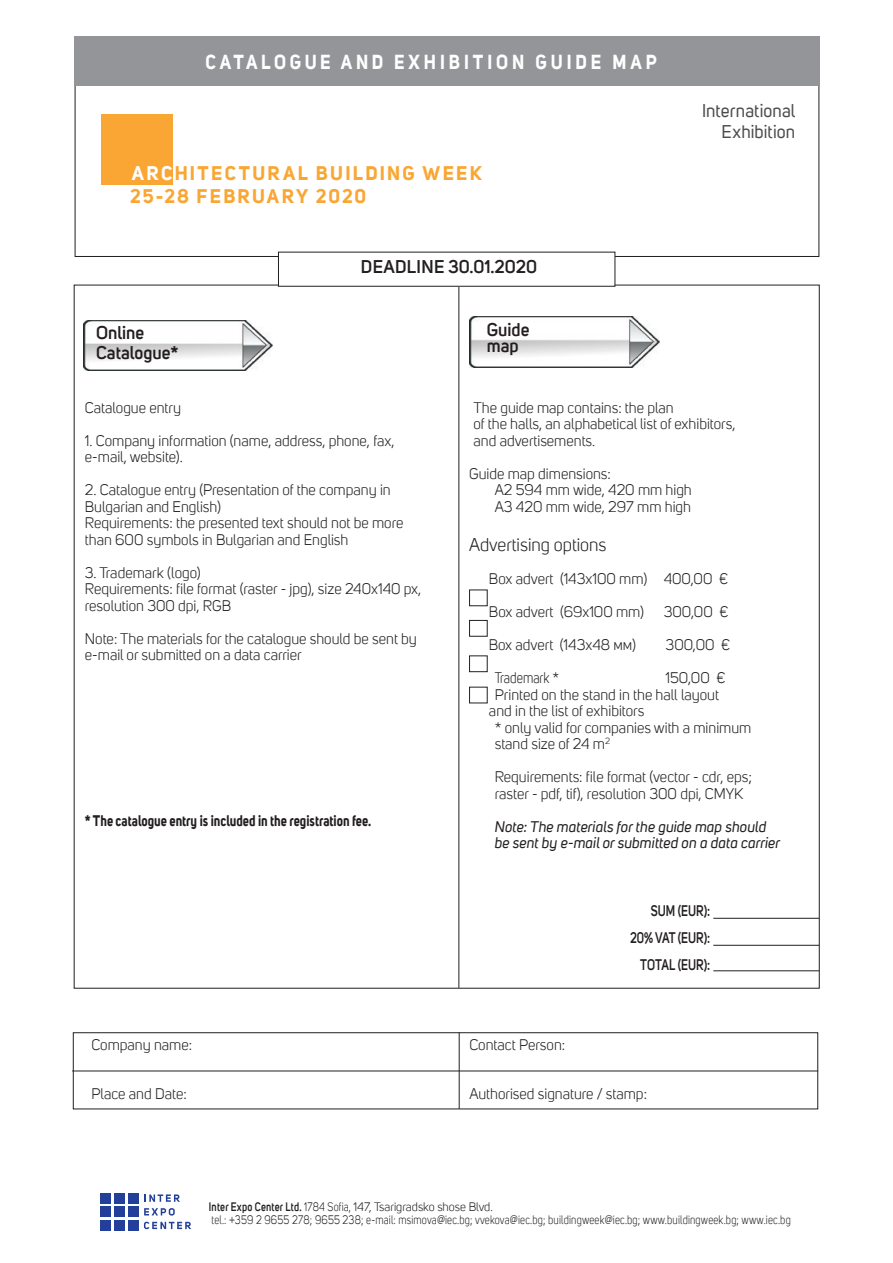
<style>
.page{position:relative;width:893px;height:1263px;background:#fff}
.page>*{position:absolute;margin:0;border:0;box-sizing:border-box;transform-origin:0 0}
.t1{font:700 19.8px "Uni Sans";letter-spacing:.22em;color:#fff;scale:.91 1}
.t2{font:700 19.2px/23.1px "Uni Sans";letter-spacing:.115em;color:#faa633}
.t3{font:600 18px/19.8px "Uni Sans";color:#231f20}
.t4{font:18px/21.6px "Uni Sans";letter-spacing:.005em;color:#4b4c4d;text-align:right}
.t5{font:18px "Uni Sans";color:#231f20}
.t6{font:600 18px "Uni Sans";letter-spacing:.02em;color:#231f20}
.t7{font:15px/16.5px "Uni Sans";color:#231f20}
.t8{font:italic 15px/16.5px "Uni Sans";color:#231f20}
.t9{font:700 15px "Uni Sans";color:#231f20;scale:.85 1}
.t10{font:600 15px/27px "Uni Sans";color:#231f20;text-align:right;scale:.8 1}
.t11{font:15px "Uni Sans";color:#231f20;scale:.85 1}
.t12{font:12px/12.5px "Uni Sans";letter-spacing:.02em;color:#231f20;scale:.84 1}
.s1{color:#fff}
.s2{font-weight:600}
</style>
<div class="page">
<div style="left:74px;top:37px;width:746px;height:49px;background:#939598"></div>
<div style="left:73px;top:1032px;width:745px;height:77px;border:1px solid #231f20"></div>
<hr style="left:459px;top:1032px;width:1px;height:77px;background:#231f20">
<hr style="left:72px;top:1070px;width:746px;height:1px;background:#231f20">
<hr style="left:713px;top:918px;width:106px;height:1px;background:#231f20">
<hr style="left:713px;top:945px;width:106px;height:1px;background:#231f20">
<hr style="left:713px;top:970px;width:106px;height:1px;background:#231f20">
<div style="left:469px;top:590px;width:19px;height:16px;border:1px solid #231f20"></div>
<div style="left:469px;top:620px;width:19px;height:17px;border:1px solid #231f20"></div>
<div style="left:469px;top:655px;width:19px;height:17px;border:1px solid #231f20"></div>
<div style="left:469px;top:687px;width:19px;height:16px;border:1px solid #231f20"></div>
<hr style="left:458px;top:287px;width:1px;height:701px;background:#231f20">
<img style="left:83px;top:320px;width:190px;height:51px">
<img style="left:470px;top:317px;width:189px;height:51px">
<div style="left:278px;top:252px;width:337px;height:35px;border:1px solid #231f20"></div>
<div style="left:100px;top:1220px;width:11px;height:11px;background:#223f99"></div>
<div style="left:114px;top:1220px;width:11px;height:11px;background:#223f99"></div>
<div style="left:128px;top:1220px;width:11px;height:11px;background:#223f99"></div>
<div style="left:100px;top:1206px;width:11px;height:11px;background:#223f99"></div>
<div style="left:114px;top:1206px;width:11px;height:11px;background:#223f99"></div>
<div style="left:128px;top:1206px;width:11px;height:11px;background:#223f99"></div>
<div style="left:100px;top:1192px;width:11px;height:11px;background:#223f99"></div>
<div style="left:114px;top:1192px;width:11px;height:11px;background:#223f99"></div>
<div style="left:128px;top:1192px;width:11px;height:11px;background:#223f99"></div>
<svg style="left:144px;top:1194px;width:36px;height:8px"></svg>
<svg style="left:144px;top:1208px;width:31px;height:7px"></svg>
<svg style="left:144px;top:1222px;width:47px;height:7px"></svg>
<div style="left:101px;top:114px;width:71px;height:71px;background:#faa634"></div>
<h1 class="t1" style="left:206px;top:50px;width:497px">CATALOGUE AND EXHIBITION GUIDE MAP</h1>
<p class="t2" style="left:130px;top:162px;width:353px"><span class="s1">ARC</span>HITECTURAL BUILDING WEEK<br>25-28 FEBRUARY 2020</p>
<p class="t6" style="left:361px;top:256px;width:178px">DEADLINE 30.01.2020</p>
<p class="t3" style="left:96px;top:323px;width:84px">Online<br>Catalogue*</p>
<p class="t3" style="left:487px;top:321px;width:44px;line-height:16.5px">Guide map</p>
<p class="t4" style="left:702px;top:100px;width:95px">International<br>Exhibition</p>
<p class="t7" style="left:85px;top:400px;width:98px">Catalogue entry</p>
<p class="t7" style="left:85px;top:433px;width:311px">1. Company information (name, address, phone, fax, e-mail, website).</p>
<p class="t7" style="left:85px;top:482px;width:320px">2. Catalogue entry (Presentation of the company in Bulgarian and English)<br>Requirements: the presented text should not be more than 600 symbols in Bulgarian and English</p>
<p class="t7" style="left:85px;top:565px;width:338px">3. Trademark (logo)<br>Requirements: file format (raster - jpg), size 240x140 px, resolution 300 dpi, RGB</p>
<p class="t7" style="left:85px;top:631px;width:334px">Note: The materials for the catalogue should be sent by e-mail or submitted on a data carrier</p>
<p class="t9" style="left:85px;top:811px;width:338px">* The catalogue entry is included in the registration fee.</p>
<p class="t7" style="left:473px;top:399px;width:263px">The guide map contains: the plan<br>of the halls, an alphabetical list of exhibitors, and advertisements.</p>
<p class="t7" style="left:495px;top:465px;width:199px;text-indent:-26px">Guide map dimensions:<br>А2 594 mm wide, 420 mm high<br>А3 420 mm wide, 297 mm high</p>
<p class="t5" style="left:469px;top:535px;width:139px">Advertising options</p>
<p class="t7" style="left:489px;top:571px;width:241px">Box advert (143x100 mm) 400,00 €</p>
<p class="t7" style="left:489px;top:604px;width:157px">Box advert (69x100 mm)</p>
<p class="t7" style="left:664px;top:604px;width:66px">300,00 €</p>
<p class="t7" style="left:489px;top:637px;width:149px">Box advert (143x48 мм)</p>
<p class="t7" style="left:666px;top:637px;width:66px">300,00 €</p>
<p class="t11" style="left:495px;top:670px;width:77px">Trademark *</p>
<p class="t7" style="left:666px;top:670px;width:61px">150,00 €</p>
<p class="t7" style="left:495px;top:687px;width:226px">Printed on the stand in the hall layout</p>
<p class="t7" style="left:489px;top:703px;width:157px">and in the list of exhibitors</p>
<p class="t7" style="left:495px;top:720px;width:258px">* only valid for companies with a minimum</p>
<p class="t7" style="left:495px;top:736px;width:117px">stand size of 24 m<sup>2</sup></p>
<p class="t7" style="left:495px;top:769px;width:259px">Requirements: file format (vector - cdr, eps; raster - pdf, tif), resolution 300 dpi, CMYK</p>
<p class="t8" style="left:495px;top:818px;width:287px">Note: The materials for the guide map should be sent by e-mail or submitted on a data carrier</p>
<p class="t10" style="left:630px;top:897px;width:102px">SUM (EUR):<br>20% VAT (EUR):<br>TOTAL (EUR):</p>
<p class="t7" style="left:91px;top:1036px;width:102px">Company name:</p>
<p class="t7" style="left:469px;top:1036px;width:97px">Contact Person:</p>
<p class="t7" style="left:91px;top:1086px;width:97px">Place and Date:</p>
<p class="t7" style="left:469px;top:1086px;width:179px">Authorised signature / stamp:</p>
<p class="t12" style="left:209px;top:1201px;width:694px"><span class="s2">Inter Expo Center Ltd.</span> 1784 Sofia, 147, Tsarigradsko shose Blvd.<br>tel.: +359 2 9655 278; 9655 238; e-mail: msimova@iec.bg; vvekova@iec.bg; buildingweek@iec.bg; www.buildingweek.bg; www.iec.bg</p>
</div>
